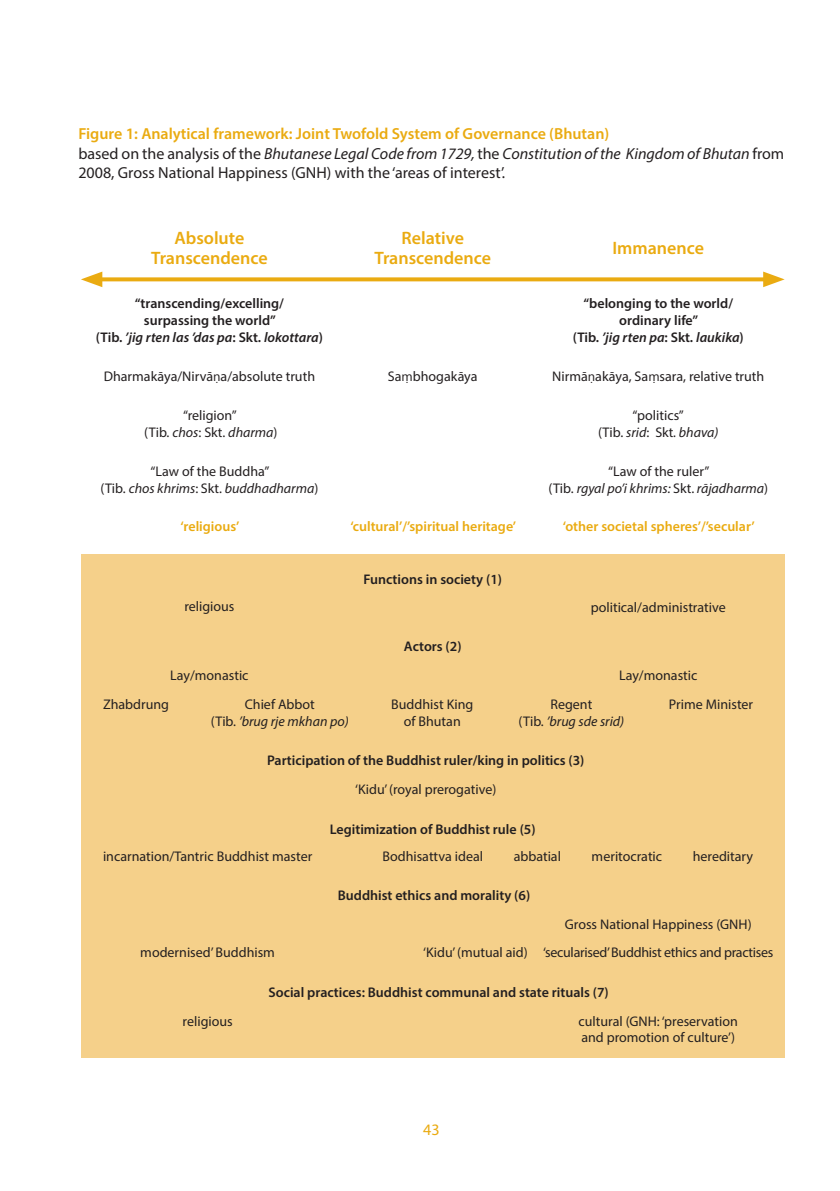
<style>
.page{position:relative;width:840px;height:1191px;background:#fff}
.page>*{position:absolute;margin:0;border:0;box-sizing:border-box;transform-origin:0 0}
.t1{font:600 18px/20px "Myriad Pro";color:#eaab11;text-align:center}
.t2{font:16px/19.2px "Myriad Pro";color:#231f20}
.t3{font:16px "Myriad Pro";color:#eaab11}
.t4{font:14px/16.8px "Myriad Pro";color:#231f20;text-align:center}
.t5{font:600 14px/16.8px "Myriad Pro";color:#231f20;text-align:center}
.t6{font:italic 14px/16.8px "Myriad Pro";color:#231f20;text-align:center}
.t7{font:600 14px "Myriad Pro";color:#eaab11}
.t8{font:14px "Myriad Pro";letter-spacing:-.02em;color:#231f20}
.s1{font-weight:600;color:#eaab11}
.s2{font-style:italic}
.s3{font-family:"Segoe UI";font-size:13px}
.s4{font-style:normal}
</style>
<div class="page">
<svg style="left:102px;top:277px;width:660px;height:4px;background:#ebb227"></svg>
<svg style="left:81px;top:271px;width:21px;height:16px"></svg>
<svg style="left:762px;top:271px;width:22px;height:16px"></svg>
<div style="left:81px;top:554px;width:703px;height:503px;background:#f5d08a"></div>
<p class="t2" style="left:78px;top:124px;width:707px"><span class="s1">Figure 1: Analytical framework: Joint Twofold System of Governance (Bhutan)<br></span>based on the analysis of the <span class="s2">Bhutanese Legal Code from 1729,</span> the <span class="s2">Constitution of the Kingdom of Bhutan</span> from<br>2008, Gross National Happiness (GNH) with the ‘areas of interest’.</p>
<p class="t1" style="left:374px;top:227px;width:118px">Relative<br>Transcendence</p>
<p class="t1" style="left:151px;top:227px;width:118px">Absolute<br>Transcendence</p>
<p class="t1" style="left:612px;top:237px;width:93px">Immanence</p>
<p class="t5" style="left:96px;top:294px;width:228px">“transcending/excelling/<br>surpassing the world”<br>(Tib. <span class="s2">’jig rten las ’das pa</span>: Skt. <span class="s2">lokottara</span>)</p>
<p class="t5" style="left:572px;top:294px;width:172px">“belonging to the world/ ordinary life”<br>(Tib. <span class="s2">’jig rten pa</span>: Skt. <span class="s2">laukika</span>)</p>
<p class="t4" style="left:104px;top:367px;width:213px">Dharmakāya/Nirvā<span class="s3">ṇ</span>a/absolute truth</p>
<p class="t4" style="left:387px;top:368px;width:91px">Sa<span class="s3">ṃ</span>bhogakāya</p>
<p class="t4" style="left:552px;top:368px;width:213px">Nirmā<span class="s3">ṇ</span>akāya, Sa<span class="s3">ṃ</span>sara, relative truth</p>
<p class="t4" style="left:144px;top:407px;width:135px">“religion”<br>(Tib. <span class="s2">chos</span>: Skt. <span class="s2">dharma</span>)</p>
<p class="t4" style="left:597px;top:407px;width:122px">“politics”<br>(Tib. <span class="s2">srid</span>: Skt<span class="s2">. bhava)</span></p>
<p class="t4" style="left:100px;top:462px;width:219px">“Law of the Buddha”<br>(Tib. <span class="s2">chos khrims</span>: Skt. <span class="s2">buddhadharma</span>)</p>
<p class="t6" style="left:548px;top:462px;width:221px"><span class="s4">“Law of the ruler”<br>(Tib.</span> rgyal po’i khrims: <span class="s4">Skt.</span> rājadharma<span class="s4">)</span></p>
<p class="t7" style="left:180px;top:518px;width:60px">‘religious’</p>
<p class="t7" style="left:350px;top:518px;width:167px">‘cultural’/’spiritual heritage’</p>
<p class="t7" style="left:562px;top:518px;width:193px">‘other societal spheres’/’secular’</p>
<p class="t5" style="left:363px;top:570px;width:140px">Functions in society (1)</p>
<p class="t4" style="left:184px;top:598px;width:51px">religious</p>
<p class="t4" style="left:590px;top:599px;width:136px">political/administrative</p>
<p class="t5" style="left:403px;top:638px;width:59px">Actors (2)</p>
<p class="t4" style="left:170px;top:667px;width:80px">Lay/monastic</p>
<p class="t4" style="left:618px;top:667px;width:80px">Lay/monastic</p>
<p class="t4" style="left:103px;top:695px;width:68px">Zhabdrung</p>
<p class="t4" style="left:550px;top:695px;width:43px">Regent</p>
<p class="t4" style="left:668px;top:695px;width:86px">Prime Minister</p>
<p class="t6" style="left:518px;top:712px;width:107px"><span class="s4">(Tib.</span> ’brug sde srid)</p>
<p class="t6" style="left:211px;top:695px;width:139px"><span class="s4">Chief Abbot<br>(Tib.</span> ’brug rje mkhan po)</p>
<p class="t4" style="left:391px;top:695px;width:83px">Buddhist King of Bhutan</p>
<p class="t5" style="left:267px;top:751px;width:319px">Participation of the Buddhist ruler/king in politics (3)</p>
<p class="t4" style="left:355px;top:780px;width:142px">‘Kidu’ (royal prerogative)</p>
<p class="t5" style="left:330px;top:820px;width:207px">Legitimization of Buddhist rule (5)</p>
<p class="t4" style="left:103px;top:848px;width:211px">incarnation/Tantric Buddhist master</p>
<p class="t4" style="left:382px;top:848px;width:102px">Bodhisattva ideal</p>
<p class="t4" style="left:513px;top:848px;width:49px">abbatial</p>
<p class="t4" style="left:591px;top:848px;width:72px">meritocratic</p>
<p class="t4" style="left:692px;top:848px;width:62px">hereditary</p>
<p class="t5" style="left:337px;top:886px;width:194px">Buddhist ethics and morality (6)</p>
<p class="t4" style="left:564px;top:915px;width:188px">Gross National Happiness (GNH)</p>
<p class="t4" style="left:140px;top:943px;width:136px">modernised’ Buddhism</p>
<p class="t8" style="left:423px;top:944px;width:351px">‘Kidu’ (mutual aid) ‘secularised’ Buddhist ethics and practises</p>
<p class="t5" style="left:268px;top:983px;width:341px">Social practices: Buddhist communal and state rituals (7)</p>
<p class="t4" style="left:182px;top:1012px;width:51px">religious</p>
<p class="t4" style="left:578px;top:1012px;width:161px;text-align:left">cultural (GNH: ‘preservation and promotion of culture’)</p>
<p class="t3" style="left:423px;top:1119px;width:18px">43</p>
</div>
